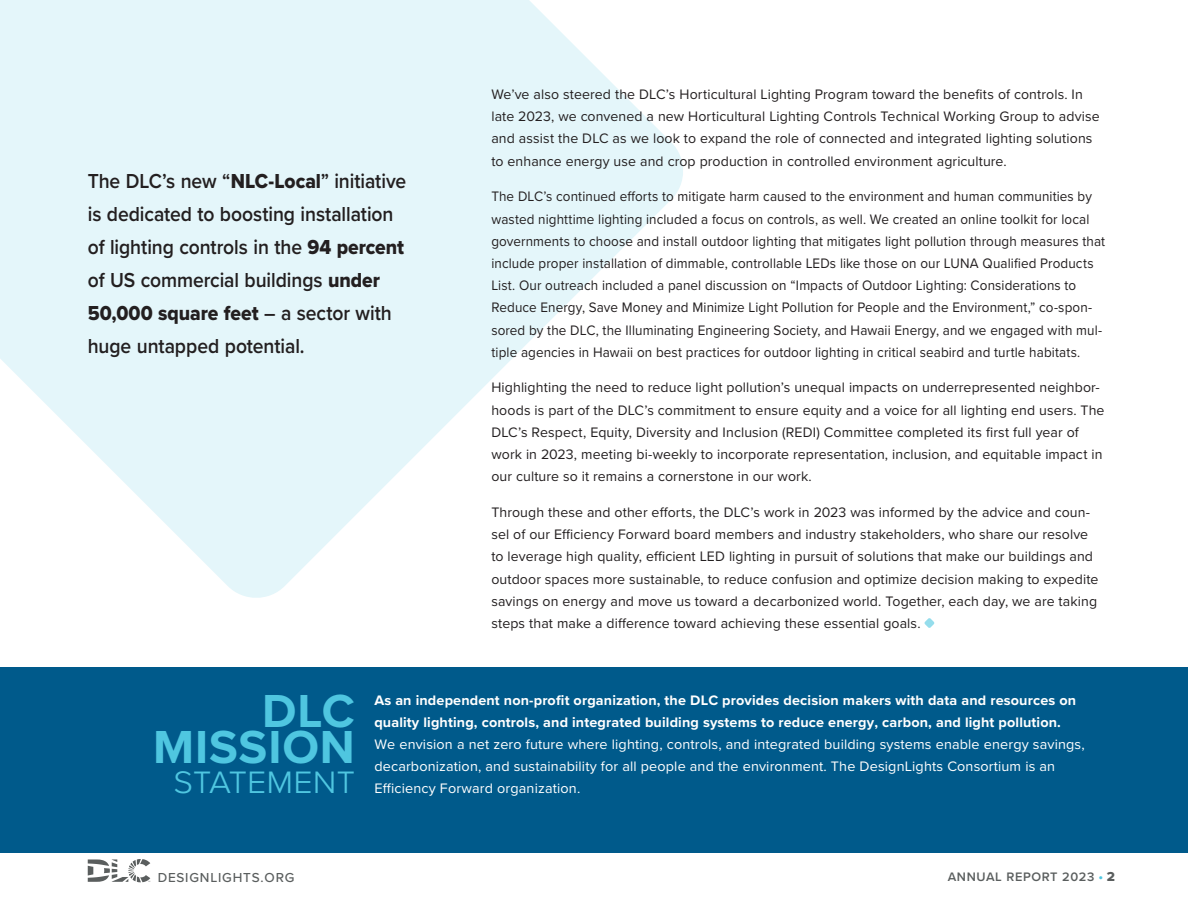
<style>
.page{position:relative;width:1188px;height:918px;background:#fff}
.page>*{position:absolute;margin:0;border:0;box-sizing:border-box;transform-origin:0 0}
.HD{font:700 48px "Proxima Nova";letter-spacing:.02em;color:#4fc6e0}
.hd1A{font:300 39px "Proxima Nova";letter-spacing:-.01em;color:#4fc6e0}
.btxt{font:600 21px/33px "Proxima Nova";letter-spacing:-.005em;color:#231f20;scale:.92 1}
.btxt-2{font:14.25px/22.2px "Proxima Nova";letter-spacing:.01em;color:#231f20}
.btxt-3{font:14.25px/22.2px "Proxima Nova";letter-spacing:.01em;color:#231f20;scale:.94 1}
.btxt-4{font:14.25px/22px "Proxima Nova";letter-spacing:.01em;color:#fff}
.t1{font:500 13.5px "Proxima Nova";letter-spacing:.06em;color:#5a5e5e}
.t2{font:600 12.75px "Proxima Nova";letter-spacing:.05em;color:#5a5e5e}
.s1{font-family:"Proxima Nova Extrabld";font-weight:400}
.s2{font-weight:700}
.s3{font-size:13.5px;color:#4fc6e0}
.s4{font-family:"Proxima Nova Extrabld";font-weight:400;font-size:13.5px}
</style>
<div class="page">
<svg style="left:0;top:0;width:683px;height:598px;fill:#e4f6fa"></svg>
<svg style="left:924px;top:618px;width:10px;height:10px"></svg>
<svg style="left:88px;top:859px;width:62px;height:23px"></svg>
<div style="left:0;top:667px;width:1188px;height:186px;background:#005a8b"></div>
<p class="btxt" style="left:88px;top:164px;width:348px">The DLC’s new “<span class="s1">NLC-Local</span>” initiative is dedicated to boosting installation of lighting controls in the <span class="s1">94 percent </span>of US commercial buildings <span class="s1">under 50,000 square feet</span> – a sector with huge untapped potential.</p>
<p class="btxt-2" style="left:491px;top:83px;width:610px">We’ve also steered the DLC’s Horticultural Lighting Program toward the benefits of controls. In late 2023, we convened a new Horticultural Lighting Controls Technical Working Group to advise and assist the DLC as we look to expand the role of connected and integrated lighting solutions to enhance energy use and crop production in controlled environment agriculture.</p>
<p class="btxt-3" style="left:491px;top:185px;width:655px">The DLC’s continued efforts to mitigate harm caused to the environment and human communities by wasted nighttime lighting included a focus on controls, as well. We created an online toolkit for local governments to choose and install outdoor lighting that mitigates light pollution through measures that include proper installation of dimmable, controllable LEDs like those on our LUNA Qualified Products List. Our outreach included a panel discussion on “Impacts of Outdoor Lighting: Considerations to Reduce Energy, Save Money and Minimize Light Pollution for People and the Environment,” co-spon&shy;sored by the DLC, the Illuminating Engineering Society, and Hawaii Energy, and we engaged with mul&shy;tiple agencies in Hawaii on best practices for outdoor lighting in critical seabird and turtle habitats.</p>
<p class="btxt-2" style="left:491px;top:376px;width:615px">Highlighting the need to reduce light pollution’s unequal impacts on underrepresented neighbor&shy;hoods is part of the DLC’s commitment to ensure equity and a voice for all lighting end users. The DLC’s Respect, Equity, Diversity and Inclusion (REDI) Committee completed its first full year of work in 2023, meeting bi-weekly to incorporate representation, inclusion, and equitable impact in our culture so it remains a cornerstone in our work.</p>
<p class="btxt-2" style="left:491px;top:500px;width:609px">Through these and other efforts, the DLC’s work in 2023 was informed by the advice and coun&shy;sel of our Efficiency Forward board members and industry stakeholders, who share our resolve to leverage high quality, efficient LED lighting in pursuit of solutions that make our buildings and outdoor spaces more sustainable, to reduce confusion and optimize decision making to expedite savings on energy and move us toward a decarbonized world. Together, each day, we are taking steps that make a difference toward achieving these essential goals.</p>
<p class="HD" style="left:262px;top:675px;width:94px">DLC</p>
<p class="HD" style="left:153px;top:711px;width:203px">MISSION</p>
<p class="hd1A" style="left:173px;top:751px;width:183px">statement</p>
<p class="btxt-4" style="left:374px;top:688px;width:712px"><span class="s2">As an independent non-profit organization, the DLC provides decision makers with data and resources on quality lighting, controls, and integrated building systems to reduce energy, carbon, and light pollution.<br></span>We envision a net zero future where lighting, controls, and integrated building systems enable energy savings, decarbonization, and sustainability for all people and the environment. The DesignLights Consortium is an Efficiency Forward organization.</p>
<p class="t1" style="left:158px;top:867px;width:138px">DESIGNLIGHTS.ORG</p>
<p class="t2" style="left:948px;top:867px;width:169px">ANNUAL REPORT 2023 <span class="s3">•</span> <span class="s4">2</span></p>
</div>
